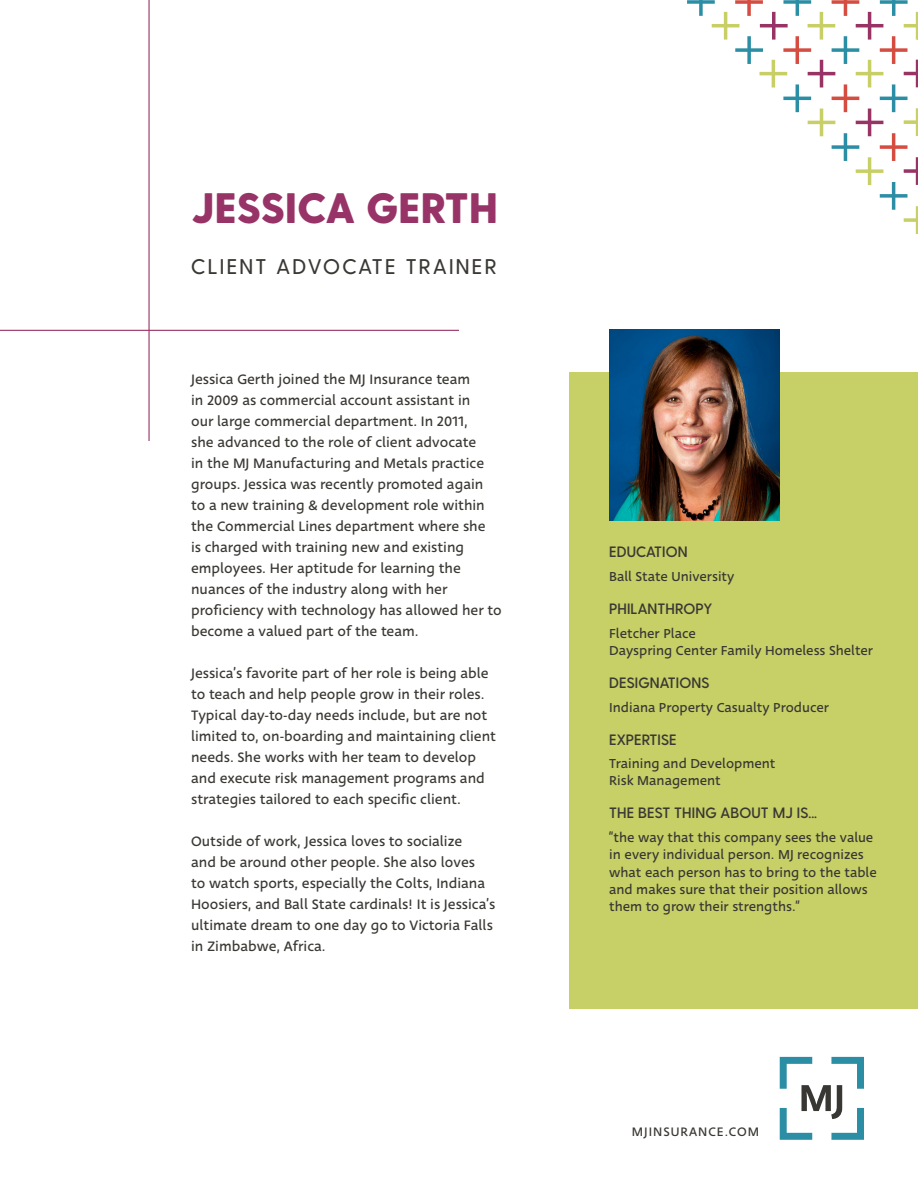
<style>
.page{position:relative;width:918px;height:1188px;background:#fff}
.page>*{position:absolute;margin:0;border:0;box-sizing:border-box;transform-origin:0 0}
.Name{font:800 42.6px "Greycliff CF";letter-spacing:.01em;color:#983367}
.Job_Title{font:500 21.3px "Greycliff CF";letter-spacing:.11em;color:#3a3833}
.t1{font:15px/21px "Deva Ideal";color:#3a3833}
.Sidebar_Title{font:600 15px "Greycliff CF";letter-spacing:.01em;color:#3a3833}
.Sidebar_Body{font:14.25px/17.1px "Deva Ideal";color:#383733}
.t2{font:13.5px "Deva Ideal";letter-spacing:.075em;color:#3a3833}
</style>
<div class="page">
<div style="left:569px;top:373px;width:349px;height:636px;background:#c7cf67"></div>
<svg style="left:687px;top:0;width:231px;height:234px"></svg>
<img style="left:609px;top:330px;width:171px;height:190px">
<hr style="left:0;top:330px;width:459px;height:1px;background:#983367">
<hr style="left:148px;top:0;width:2px;height:441px;background:#983367">
<svg style="left:780px;top:1057px;width:84px;height:83px"></svg>
<p class="Name" style="left:191px;top:182px;width:308px">JESSICA GERTH</p>
<p class="Job_Title" style="left:191px;top:254px;width:307px">CLIENT ADVOCATE TRAINER</p>
<p class="t1" style="left:191px;top:369px;width:312px">Jessica Gerth joined the MJ Insurance team<br>in 2009 as commercial account assistant in<br>our large commercial department. In 2011,<br>she advanced to the role of client advocate<br>in the MJ Manufacturing and Metals practice groups. Jessica was recently promoted again<br>to a new training &amp; development role within the Commercial Lines department where she<br>is charged with training new and existing employees. Her aptitude for learning the nuances of the industry along with her proficiency with technology has allowed her to become a valued part of the team.</p>
<p class="t1" style="left:191px;top:663px;width:307px">Jessica’s favorite part of her role is being able to teach and help people grow in their roles.<br>Typical day-to-day needs include, but are not limited to, on-boarding and maintaining client needs. She works with her team to develop and execute risk management programs and strategies tailored to each specific client.</p>
<p class="t1" style="left:191px;top:831px;width:306px">Outside of work, Jessica loves to socialize<br>and be around other people. She also loves<br>to watch sports, especially the Colts, Indiana Hoosiers, and Ball State cardinals! It is Jessica’s ultimate dream to one day go to Victoria Falls in Zimbabwe, Africa.</p>
<p class="Sidebar_Title" style="left:609px;top:543px;width:80px">EDUCATION</p>
<p class="Sidebar_Body" style="left:609px;top:568px;width:127px">Ball State University</p>
<p class="Sidebar_Title" style="left:609px;top:600px;width:104px">PHILANTHROPY</p>
<p class="Sidebar_Body" style="left:609px;top:625px;width:88px">Fletcher Place</p>
<p class="Sidebar_Body" style="left:609px;top:642px;width:265px">Dayspring Center Family Homeless Shelter</p>
<p class="Sidebar_Title" style="left:609px;top:674px;width:102px">DESIGNATIONS</p>
<p class="Sidebar_Body" style="left:609px;top:699px;width:221px">Indiana Property Casualty Producer</p>
<p class="Sidebar_Title" style="left:609px;top:730px;width:69px">EXPERTISE</p>
<p class="Sidebar_Body" style="left:609px;top:755px;width:168px">Training and Development</p>
<p class="Sidebar_Body" style="left:609px;top:773px;width:113px">Risk Management</p>
<p class="Sidebar_Title" style="left:609px;top:804px;width:209px">THE BEST THING ABOUT MJ IS...</p>
<p class="Sidebar_Body" style="left:609px;top:829px;width:269px">“the way that this company sees the value in every individual person. MJ recognizes what each person has to bring to the table and makes sure that their position allows them to grow their strengths.”</p>
<p class="t2" style="left:632px;top:1124px;width:129px">MJINSURANCE.COM</p>
</div>
